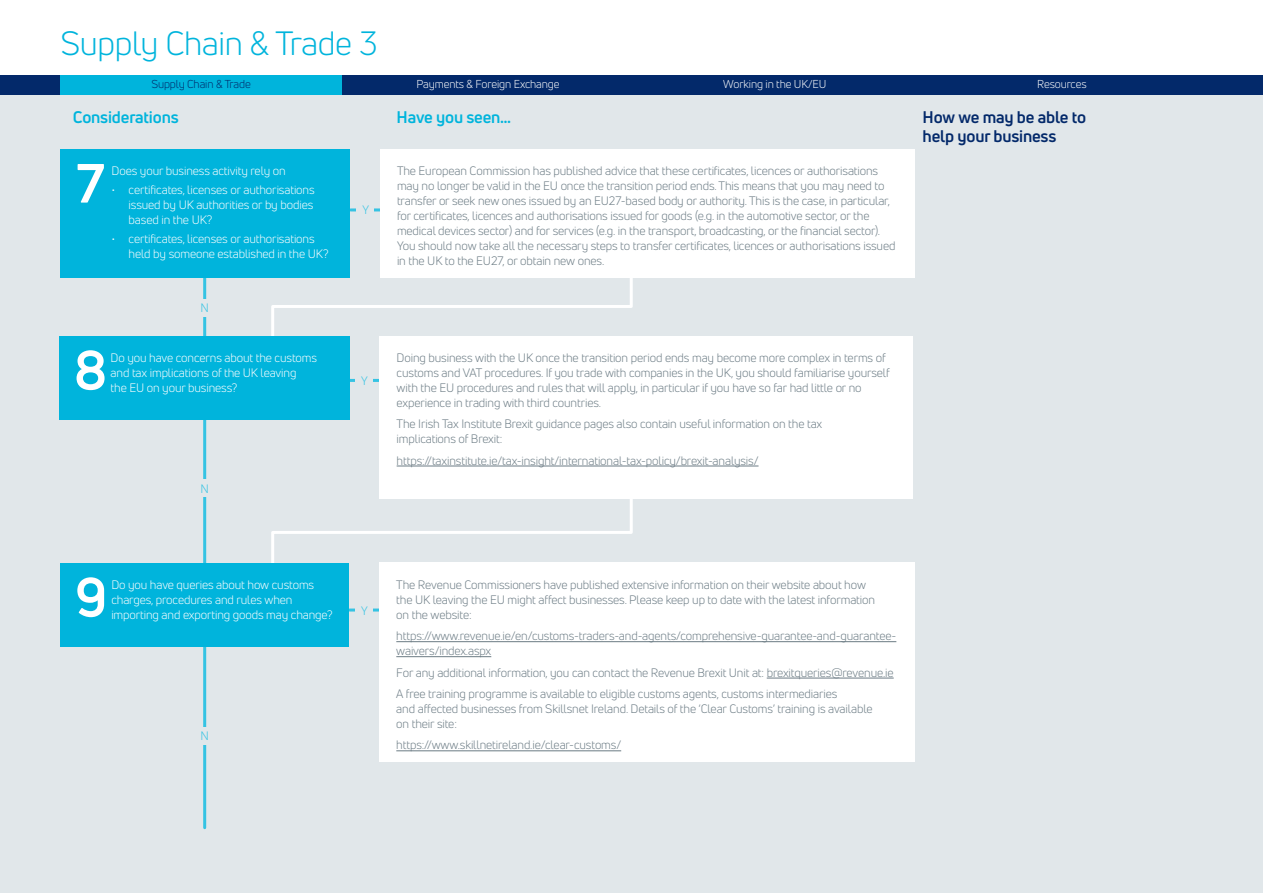
<style>
.page{position:relative;width:1263px;height:893px;background:#fff}
.page>*{position:absolute;margin:0;border:0;box-sizing:border-box;transform-origin:0 0}
.t1{font:700 54px "Uni Neue";color:#fff}
.t2{font:33px "Uni Neue";letter-spacing:-.01em;color:#00b4dc}
.t3{font:700 16.5px/19.5px "Uni Neue";letter-spacing:-.01em;color:#03296a}
.t4{font:700 16.5px "Uni Neue";letter-spacing:-.01em;color:#00b4dc}
.t5{font:12px/15px "Uni Neue";letter-spacing:-.01em;color:#6b7b84}
.t6{font:12px/15px "Uni Neue";letter-spacing:-.01em;color:#fff}
.t7{font:12px "Uni Neue";color:#35c3e3}
.t8{font:11.25px "Uni Neue";letter-spacing:-.01em;color:#fff}
.t9{font:11.25px "Uni Neue";letter-spacing:-.01em;color:#03296a}
</style>
<div class="page">
<svg style="left:0;top:75px;width:1263px;height:21px;fill:#03296a"></svg>
<div style="left:60px;top:76px;width:282px;height:19px;background:#00b4dc"></div>
<div style="left:342px;top:76px;width:292px;height:19px;background:#03296a"></div>
<div style="left:629px;top:76px;width:291px;height:19px;background:#03296a"></div>
<div style="left:916px;top:76px;width:291px;height:19px;background:#03296a"></div>
<div style="left:0;top:96px;width:1263px;height:797px;background:#e1e7ea"></div>
<hr style="left:203px;top:224px;width:3px;height:167px;background:#35c3e3">
<div style="left:196px;top:299px;width:17px;height:17px;background:#e1e7ea"></div>
<hr style="left:203px;top:644px;width:3px;height:184px;background:#35c3e3">
<div style="left:196px;top:727px;width:17px;height:17px;background:#e1e7ea"></div>
<hr style="left:203px;top:405px;width:3px;height:166px;background:#35c3e3">
<div style="left:196px;top:479px;width:17px;height:17px;background:#e1e7ea"></div>
<svg style="left:271px;top:493px;width:363px;height:70px"></svg>
<svg style="left:271px;top:278px;width:362px;height:64px"></svg>
<hr style="left:349px;top:608px;width:30px;height:3px;background:#35c3e3">
<div style="left:356px;top:601px;width:17px;height:17px;background:#e1e7ea"></div>
<hr style="left:349px;top:379px;width:30px;height:3px;background:#35c3e3">
<div style="left:356px;top:372px;width:17px;height:17px;background:#e1e7ea"></div>
<div style="left:60px;top:336px;width:290px;height:83px;background:#00b4dc"></div>
<div style="left:380px;top:336px;width:533px;height:163px;background:#fff"></div>
<hr style="left:397px;top:466px;width:361px;height:1px;background:#6b7b84">
<div style="left:379px;top:563px;width:535px;height:199px;background:#fff"></div>
<hr style="left:396px;top:641px;width:500px;height:1px;background:#6b7b84">
<hr style="left:396px;top:656px;width:95px;height:1px;background:#6b7b84">
<hr style="left:767px;top:678px;width:127px;height:1px;background:#6b7b84">
<hr style="left:396px;top:750px;width:225px;height:1px;background:#6b7b84">
<div style="left:60px;top:563px;width:289px;height:83px;background:#00b4dc"></div>
<hr style="left:351px;top:208px;width:29px;height:3px;background:#35c3e3">
<div style="left:357px;top:201px;width:17px;height:17px;background:#e1e7ea"></div>
<div style="left:61px;top:149px;width:289px;height:129px;background:#00b4dc"></div>
<div style="left:380px;top:149px;width:534px;height:129px;background:#fff"></div>
<h2 class="t2" style="left:60px;top:23px;width:319px">Supply Chain &amp; Trade 3</h2>
<p class="t9" style="left:151px;top:77px;width:101px">Supply Chain &amp; Trade</p>
<p class="t8" style="left:416px;top:77px;width:145px">Payments &amp; Foreign Exchange</p>
<p class="t8" style="left:723px;top:77px;width:105px">Working in the UK/EU</p>
<p class="t8" style="left:1037px;top:77px;width:51px">Resources</p>
<h3 class="t4" style="left:73px;top:107px;width:108px">Considerations</h3>
<h3 class="t4" style="left:397px;top:107px;width:116px">Have you seen…</h3>
<h3 class="t3" style="left:923px;top:107px;width:165px">How we may be able to help your business</h3>
<h1 class="t1" style="left:76px;top:149px;width:30px">7</h1>
<p class="t7" style="left:362px;top:203px;width:8px">Y</p>
<p class="t5" style="left:397px;top:163px;width:500px">The European Commission has published advice that these certificates, licences or authorisations may no longer be valid in the EU once the transition period ends. This means that you may need to transfer or seek new ones issued by an EU27-based body or authority. This is the case, in particular, for certificates, licences and authorisations issued for goods (e.g. in the automotive sector, or the medical devices sector) and for services (e.g. in the transport, broadcasting, or the financial sector).<br>You should now take all the necessary steps to transfer certificates, licences or authorisations issued in the UK to the EU27, or obtain new ones.</p>
<p class="t6" style="left:112px;top:163px;width:176px">Does your business activity rely on</p>
<p class="t6" style="left:129px;top:182px;width:188px;text-align:justify;text-indent:-17px">• certificates, licenses or authorisations issued by UK authorities or by bodies based in the UK?</p>
<p class="t6" style="left:129px;top:231px;width:201px;text-indent:-17px">• certificates, licenses or authorisations held by someone established in the UK?</p>
<p class="t7" style="left:200px;top:301px;width:10px">N</p>
<h1 class="t1" style="left:74px;top:336px;width:35px">8</h1>
<p class="t6" style="left:111px;top:350px;width:208px">Do you have concerns about the customs and tax implications of the UK leaving<br>the EU on your business?</p>
<p class="t5" style="left:397px;top:350px;width:495px">Doing business with the UK once the transition period ends may become more complex in terms of customs and VAT procedures. If you trade with companies in the UK, you should familiarise yourself with the EU procedures and rules that will apply, in particular if you have so far had little or no experience in trading with third countries.</p>
<p class="t5" style="left:397px;top:416px;width:427px">The Irish Tax Institute Brexit guidance pages also contain useful information on the tax implications of Brexit:</p>
<p class="t5" style="left:397px;top:453px;width:363px">https://taxinstitute.ie/tax-insight/international-tax-policy/brexit-analysis/</p>
<p class="t7" style="left:361px;top:373px;width:8px">Y</p>
<p class="t7" style="left:200px;top:481px;width:10px">N</p>
<h1 class="t1" style="left:75px;top:563px;width:34px">9</h1>
<p class="t6" style="left:111px;top:577px;width:223px">Do you have queries about how customs charges, procedures and rules when importing and exporting goods may change?</p>
<p class="t7" style="left:200px;top:729px;width:10px">N</p>
<p class="t7" style="left:361px;top:603px;width:8px">Y</p>
<p class="t5" style="left:396px;top:577px;width:480px">The Revenue Commissioners have published extensive information on their website about how the UK leaving the EU might affect businesses. Please keep up to date with the latest information on the website:</p>
<p class="t5" style="left:396px;top:628px;width:502px">https://www.revenue.ie/en/customs-traders-and-agents/comprehensive-guarantee-and-guarantee&shy;waivers/index.aspx</p>
<p class="t5" style="left:396px;top:661px;width:499px;line-height:21.5px">For any additional information, you can contact the Revenue Brexit Unit at: brexitqueries@revenue.ie<br>A free training programme is available to eligible customs agents, customs intermediaries</p>
<p class="t5" style="left:396px;top:701px;width:478px">and affected businesses from Skillsnet Ireland. Details of the ‘Clear Customs’ training is available on their site:</p>
<p class="t5" style="left:396px;top:737px;width:226px">https://www.skillnetireland.ie/clear-customs/</p>
</div>
